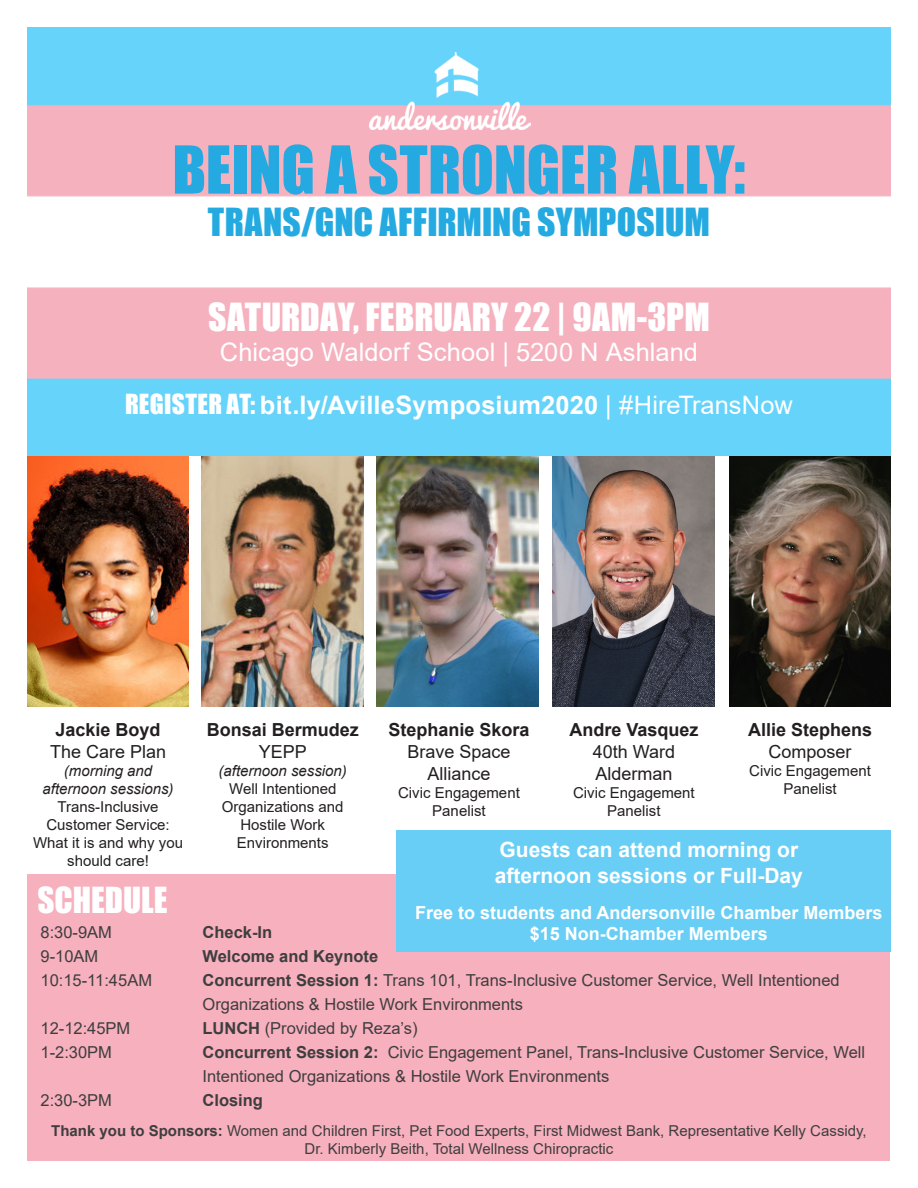
<style>
.page{position:relative;width:918px;height:1188px;background:#fff}
.page>*{position:absolute;margin:0;border:0;box-sizing:border-box;transform-origin:0 0}
.t1{font:61.05px "Impact";letter-spacing:-.005em;color:#24aae1}
.t2{font:35.55px "Impact";color:#24aae1}
.t3{font:35.55px "Impact";letter-spacing:.005em;color:#fff}
.t4{font:33px "Impact";color:#fff}
.t5{font:25.5px/52.9px "Arial";letter-spacing:.005em;color:#fff;text-align:center}
.t6{font:700 21px "Arial";color:#fff}
.t7{font:700 18px/21.6px "Arial";color:#231f20;text-align:center}
.t8{font:700 18px "Arial";color:#fff}
.t9{font:18px "Arial";color:#231f20}
.t10{font:16.5px/24px "Arial";color:#3e3e3f}
.t11{font:700 16.5px "Arial";color:#3e3e3f}
.t12{font:15px/18px "Arial";color:#231f20;text-align:center}
.t13{font:15px "Arial";color:#3e3e3f}
.t14{font:italic 15px/18px "Arial";color:#231f20;text-align:center}
.s1{font-family:"Impact"}
.s2{font-weight:700}
.s3{font-weight:400}
.s4{font-style:normal}
</style>
<div class="page">
<img style="left:27px;top:27px;width:864px;height:429px">
<img style="left:369px;top:52px;width:161px;height:78px">
<img style="left:729px;top:456px;width:162px;height:250px">
<img style="left:27px;top:456px;width:162px;height:250px">
<img style="left:202px;top:456px;width:162px;height:250px">
<img style="left:377px;top:456px;width:161px;height:250px">
<img style="left:553px;top:456px;width:162px;height:250px">
<div style="left:28px;top:874px;width:862px;height:287px;background:#f7b0bd"></div>
<div style="left:396px;top:830px;width:495px;height:122px;background:#69cef5"></div>
<p class="t1" style="left:172px;top:122px;width:575px">BEING A STRONGER ALLY:</p>
<p class="t2" style="left:208px;top:195px;width:504px">TRANS/GNC AFFIRMING SYMPOSIUM</p>
<p class="t3" style="left:208px;top:289px;width:503px">SATURDAY, FEBRUARY 22 | 9AM-3PM</p>
<p class="t5" style="left:125px;top:325px;width:669px">Chicago Waldorf School | 5200 N Ashland<br><span class="s1">REGISTER AT:</span> <span class="s2">bit.ly/AvilleSymposium2020</span> | #HireTransNow</p>
<p class="t7" style="left:388px;top:719px;width:143px">Stephanie Skora</p>
<p class="t9" style="left:407px;top:739px;width:105px">Brave Space</p>
<p class="t9" style="left:427px;top:761px;width:65px">Alliance</p>
<p class="t12" style="left:398px;top:783px;width:123px">Civic Engagement<br>Panelist</p>
<p class="t7" style="left:748px;top:719px;width:126px">Allie Stephens<br><span class="s3">Composer</span></p>
<p class="t12" style="left:749px;top:762px;width:123px">Civic Engagement<br>Panelist</p>
<p class="t7" style="left:56px;top:719px;width:107px">Jackie Boyd</p>
<p class="t9" style="left:50px;top:739px;width:118px">The Care Plan</p>
<p class="t14" style="left:64px;top:762px;width:90px">(morning and</p>
<p class="t14" style="left:43px;top:780px;width:132px">afternoon sessions)<br><span class="s4">Trans-Inclusive</span></p>
<p class="t12" style="left:33px;top:816px;width:152px">Customer Service:<br>What it is and why you should care!</p>
<p class="t7" style="left:207px;top:719px;width:154px">Bonsai Bermudez</p>
<p class="t9" style="left:259px;top:739px;width:50px">YEPP</p>
<p class="t14" style="left:219px;top:762px;width:130px">(afternoon session)<br><span class="s4">Well Intentioned</span></p>
<p class="t12" style="left:222px;top:798px;width:123px">Organizations and</p>
<p class="t12" style="left:240px;top:816px;width:86px">Hostile Work</p>
<p class="t12" style="left:237px;top:834px;width:93px">Environments</p>
<p class="t7" style="left:569px;top:719px;width:131px">Andre Vasquez</p>
<p class="t9" style="left:593px;top:739px;width:84px">40th Ward</p>
<p class="t9" style="left:595px;top:761px;width:79px">Alderman</p>
<p class="t12" style="left:573px;top:783px;width:123px">Civic Engagement<br>Panelist</p>
<p class="t6" style="left:500px;top:835px;width:300px">Guests can attend morning or</p>
<p class="t6" style="left:495px;top:860px;width:310px">afternoon sessions or Full-Day</p>
<p class="t8" style="left:415px;top:900px;width:469px">Free to students and Andersonville Chamber Members</p>
<p class="t8" style="left:530px;top:921px;width:240px">$15 Non-Chamber Members</p>
<p class="t4" style="left:38px;top:875px;width:131px">SCHEDULE</p>
<p class="t10" style="left:40px;top:920px;width:73px">8:30-9AM</p>
<p class="t11" style="left:202px;top:921px;width:71px">Check-In</p>
<p class="t10" style="left:40px;top:944px;width:59px">9-10AM</p>
<p class="t11" style="left:202px;top:945px;width:177px">Welcome and Keynote</p>
<p class="t10" style="left:40px;top:968px;width:113px">10:15-11:45AM</p>
<p class="t10" style="left:202px;top:968px;width:639px"><span class="s2">Concurrent Session 1:</span> Trans 101, Trans-Inclusive Customer Service, Well Intentioned</p>
<p class="t10" style="left:202px;top:992px;width:322px">Organizations &amp; Hostile Work Environments</p>
<p class="t10" style="left:40px;top:1016px;width:91px">12-12:45PM</p>
<p class="t10" style="left:202px;top:1016px;width:217px"><span class="s2">LUNCH</span> (Provided by Reza’s)</p>
<p class="t10" style="left:40px;top:1040px;width:73px">1-2:30PM</p>
<p class="t10" style="left:202px;top:1040px;width:664px"><span class="s2">Concurrent Session 2:</span> Civic Engagement Panel, Trans-Inclusive Customer Service, Well<br>Intentioned Organizations &amp; Hostile Work Environments</p>
<p class="t10" style="left:40px;top:1088px;width:73px">2:30-3PM</p>
<p class="t11" style="left:202px;top:1089px;width:62px">Closing</p>
<p class="t13" style="left:51px;top:1121px;width:817px"><span class="s2">Thank you to Sponsors:</span> Women and Children First, Pet Food Experts, First Midwest Bank, Representative Kelly Cassidy,</p>
<p class="t13" style="left:305px;top:1139px;width:310px">Dr. Kimberly Beith, Total Wellness Chiropractic</p>
</div>
